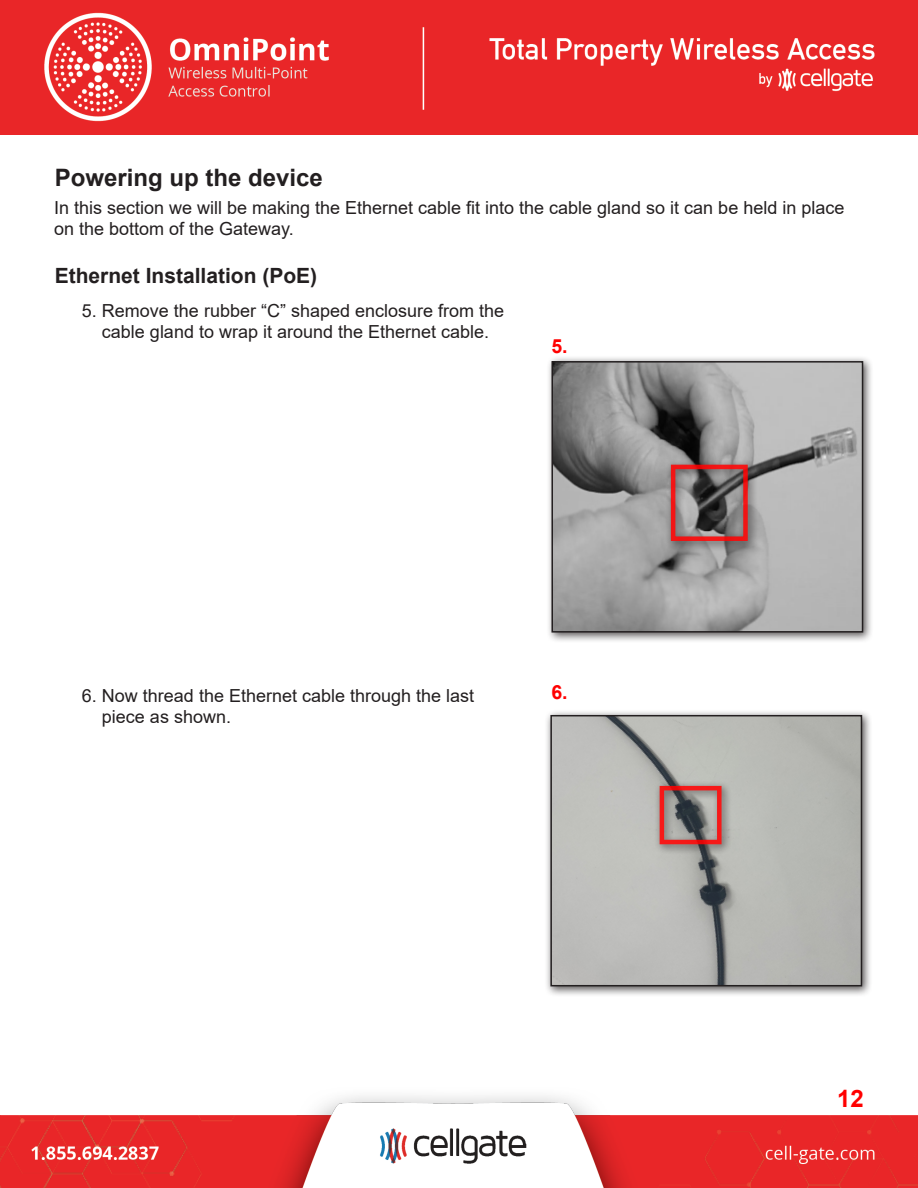
<style>
.page{position:relative;width:918px;height:1188px;background:#fff}
.page>*{position:absolute;margin:0;border:0;box-sizing:border-box;transform-origin:0 0}
.t1{font:700 24px "Arial";color:#231f20}
.t2{font:700 24px "Arial";color:#f00}
.Heading_2{font:700 21px "Arial";color:#231f20}
.t3{font:700 19.5px "Arial";color:#f00}
.Text{font:18px/21px "Arial";color:#231f20}
</style>
<div class="page">
<img style="left:0;top:0;width:918px;height:134px">
<img style="left:0;top:1096px;width:918px;height:92px">
<div style="left:546px;top:355px;width:328px;height:288px;background:#231f20;opacity:.75"></div>
<img style="left:554px;top:364px;width:306px;height:266px">
<div style="left:551px;top:361px;width:312px;height:272px;border:2px solid #231f20"></div>
<div style="left:545px;top:709px;width:328px;height:288px;background:#231f20;opacity:.75"></div>
<img style="left:553px;top:718px;width:306px;height:265px">
<div style="left:550px;top:715px;width:312px;height:271px;border:2px solid #231f20"></div>
<div style="left:665px;top:459px;width:94px;height:93px;background:#231f20;opacity:.75"></div>
<div style="left:671px;top:465px;width:77px;height:76px;border:4px solid #f00"></div>
<div style="left:654px;top:780px;width:78px;height:75px;background:#231f20;opacity:.75"></div>
<div style="left:660px;top:786px;width:62px;height:58px;border:4px solid #f00"></div>
<p class="t1" style="left:55px;top:161px;width:270px">Powering up the device</p>
<p class="Text" style="left:54px;top:197px;width:792px">In this section we will be making the Ethernet cable fit into the cable gland so it can be held in place on the bottom of the Gateway.</p>
<p class="Heading_2" style="left:55px;top:260px;width:264px">Ethernet Installation (PoE)</p>
<p class="Text" style="left:82px;top:300px;width:424px;text-align:center">5. Remove the rubber “C” shaped enclosure from the cable gland to wrap it around the Ethernet cable.</p>
<p class="t3" style="left:551px;top:332px;width:18px">5.</p>
<p class="Text" style="left:102px;top:685px;width:374px;text-indent:-20px">6. Now thread the Ethernet cable through the last piece as shown.</p>
<p class="t3" style="left:551px;top:678px;width:18px">6.</p>
<h1 class="t2" style="left:837px;top:1081px;width:28px">12</h1>
</div>
